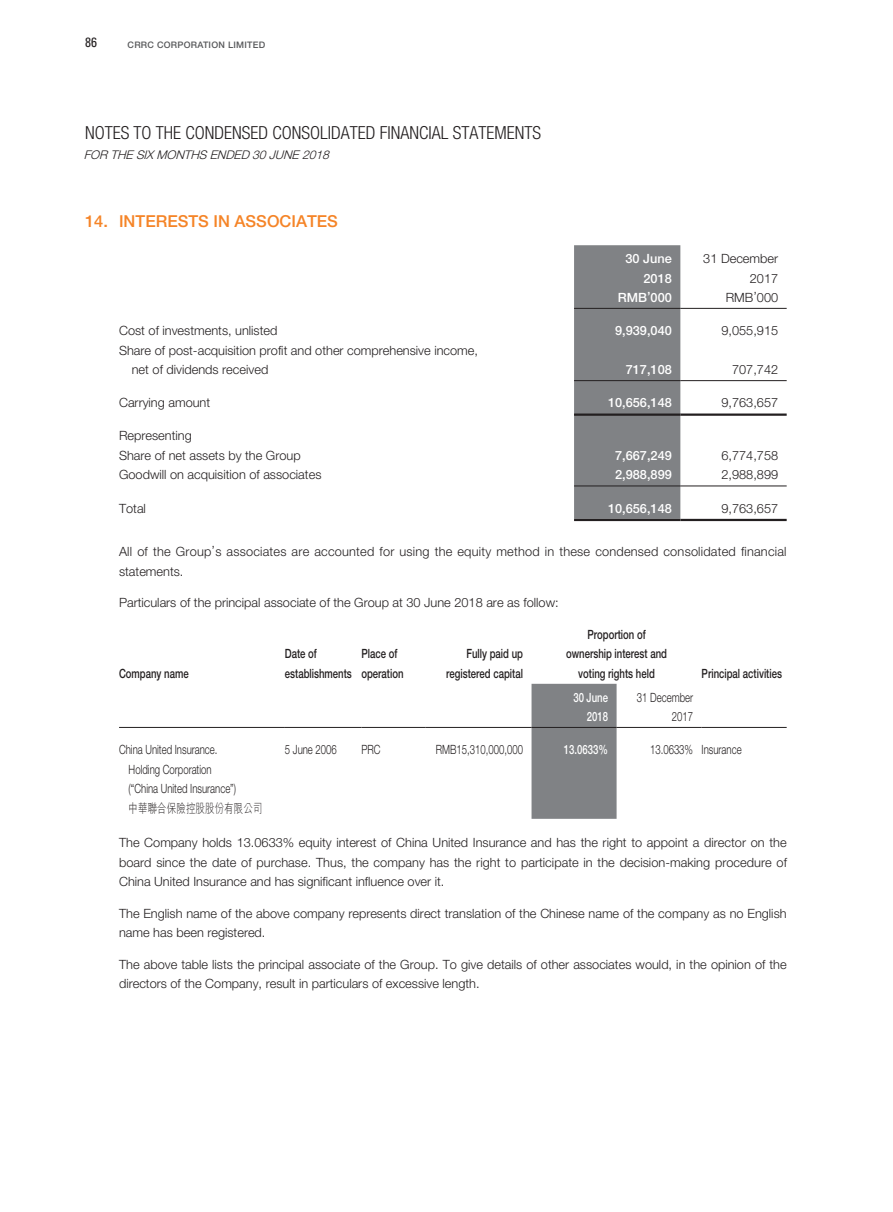
<style>
.page{position:relative;width:893px;height:1212px;background:#fff}
.page>*{position:absolute;margin:0;border:0;box-sizing:border-box;transform-origin:0 0}
.t1{font:300 condensed 18px "Helvetica Neue LT Std";color:#231f20}
._3__標題{font:500 16.5px "Helvetica Neue LT Std";color:#f58427}
.t2{font:condensed 13.5px "Univers LT Std";color:#231f20}
._1__內文{font:300 12.75px/19.5px "Helvetica Neue LT Std";color:#231f20}
._1__內文-2{font:500 12.75px "Helvetica Neue LT Std";color:#231f20;scale:.75 1}
._1__內文-3{font:300 12.75px "Helvetica Neue LT Std";color:#231f20;scale:.75 1}
._1__內文-4{font:500 12.75px "Helvetica Neue LT Std";color:#fff}
._1__內文-5{font:500 12.75px "Helvetica Neue LT Std";color:#fff;scale:.75 1}
._1__內文-6{font:300 12.75px "M Hei HK";color:#231f20;scale:.75 1}
.t3{font:italic 300 12px "Helvetica Neue LT Std";color:#231f20}
.t4{font:500 9px "Helvetica Neue LT Std";letter-spacing:.03em;color:#57585a}
</style>
<div class="page">
<div style="left:574px;top:245px;width:106px;height:274px;background:#808285"></div>
<hr style="left:574px;top:308px;width:106px;height:1px;background:#231f20">
<hr style="left:680px;top:308px;width:107px;height:1px;background:#231f20">
<hr style="left:574px;top:380px;width:106px;height:1px;background:#231f20">
<hr style="left:680px;top:380px;width:107px;height:1px;background:#231f20">
<hr style="left:574px;top:413px;width:106px;height:3px;background:#231f20">
<hr style="left:680px;top:413px;width:107px;height:3px;background:#231f20">
<hr style="left:574px;top:486px;width:106px;height:1px;background:#231f20">
<hr style="left:680px;top:486px;width:107px;height:1px;background:#231f20">
<hr style="left:574px;top:519px;width:106px;height:2px;background:#231f20">
<hr style="left:680px;top:519px;width:107px;height:2px;background:#231f20">
<div style="left:531px;top:684px;width:86px;height:135px;background:#808285"></div>
<hr style="left:119px;top:727px;width:166px;height:1px;background:#231f20">
<hr style="left:285px;top:727px;width:76px;height:1px;background:#231f20">
<hr style="left:361px;top:727px;width:64px;height:1px;background:#231f20">
<hr style="left:425px;top:727px;width:106px;height:1px;background:#231f20">
<hr style="left:531px;top:727px;width:86px;height:1px;background:#231f20">
<hr style="left:617px;top:727px;width:85px;height:1px;background:#231f20">
<hr style="left:702px;top:727px;width:85px;height:1px;background:#231f20">
<p class="t2" style="left:85px;top:34px;width:13px">86</p>
<p class="t4" style="left:128px;top:40px;width:139px">CRRC CORPORATION LIMITED</p>
<h1 class="t1" style="left:85px;top:123px;width:458px">NOTES TO THE CONDENSED CONSOLIDATED FINANCIAL STATEMENTS</h1>
<p class="t3" style="left:84px;top:147px;width:250px">FOR THE SIX MONTHS ENDED 30 JUNE 2018</p>
<p class="_3__標題" style="left:85px;top:212px;width:254px">14. INTERESTS IN ASSOCIATES</p>
<p class="_1__內文-4" style="left:626px;top:251px;width:48px">30 June</p>
<p class="_1__內文-4" style="left:643px;top:270px;width:30px">2018</p>
<p class="_1__內文" style="left:703px;top:249px;width:76px">31 December</p>
<p class="_1__內文" style="left:750px;top:268px;width:30px">2017</p>
<p class="_1__內文-4" style="left:618px;top:290px;width:56px">RMB’000</p>
<p class="_1__內文" style="left:726px;top:288px;width:54px">RMB’000</p>
<p class="_1__內文" style="left:119px;top:321px;width:160px">Cost of investments, unlisted</p>
<p class="_1__內文-4" style="left:615px;top:323px;width:58px">9,939,040</p>
<p class="_1__內文" style="left:721px;top:321px;width:58px">9,055,915</p>
<p class="_1__內文" style="left:119px;top:340px;width:360px">Share of post-acquisition profit and other comprehensive income,</p>
<p class="_1__內文" style="left:132px;top:360px;width:138px">net of dividends received</p>
<p class="_1__內文-4" style="left:626px;top:362px;width:48px">717,108</p>
<p class="_1__內文" style="left:732px;top:360px;width:48px">707,742</p>
<p class="_1__內文" style="left:119px;top:393px;width:93px">Carrying amount</p>
<p class="_1__內文-4" style="left:608px;top:395px;width:65px">10,656,148</p>
<p class="_1__內文" style="left:721px;top:393px;width:58px">9,763,657</p>
<p class="_1__內文" style="left:119px;top:426px;width:74px">Representing</p>
<p class="_1__內文" style="left:119px;top:445px;width:183px">Share of net assets by the Group</p>
<p class="_1__內文-4" style="left:615px;top:448px;width:58px">7,667,249</p>
<p class="_1__內文" style="left:721px;top:445px;width:58px">6,774,758</p>
<p class="_1__內文" style="left:119px;top:465px;width:204px">Goodwill on acquisition of associates</p>
<p class="_1__內文-4" style="left:615px;top:467px;width:58px">2,988,899</p>
<p class="_1__內文" style="left:721px;top:465px;width:58px">2,988,899</p>
<p class="_1__內文" style="left:119px;top:498px;width:28px">Total</p>
<p class="_1__內文-4" style="left:608px;top:501px;width:65px">10,656,148</p>
<p class="_1__內文" style="left:721px;top:498px;width:58px">9,763,657</p>
<p class="_1__內文" style="left:119px;top:542px;width:669px">All of the Group’s associates are accounted for using the equity method in these condensed consolidated financial statements.</p>
<p class="_1__內文" style="left:119px;top:593px;width:441px">Particulars of the principal associate of the Group at 30 June 2018 are as follow:</p>
<p class="_1__內文-2" style="left:587px;top:626px;width:79px">Proportion of</p>
<p class="_1__內文-2" style="left:285px;top:646px;width:44px">Date of</p>
<p class="_1__內文-2" style="left:361px;top:646px;width:49px">Place of</p>
<p class="_1__內文-2" style="left:466px;top:646px;width:77px">Fully paid up</p>
<p class="_1__內文-2" style="left:566px;top:646px;width:136px">ownership interest and</p>
<p class="_1__內文-2" style="left:119px;top:665px;width:94px">Company name</p>
<p class="_1__內文-2" style="left:285px;top:665px;width:91px">establishments</p>
<p class="_1__內文-2" style="left:361px;top:665px;width:58px">operation</p>
<p class="_1__內文-2" style="left:446px;top:665px;width:104px">registered capital</p>
<p class="_1__內文-2" style="left:578px;top:665px;width:104px">voting rights held</p>
<p class="_1__內文-2" style="left:702px;top:665px;width:109px">Principal activities</p>
<p class="_1__內文-5" style="left:573px;top:689px;width:48px">30 June</p>
<p class="_1__內文-3" style="left:637px;top:689px;width:76px">31 December</p>
<p class="_1__內文-5" style="left:587px;top:709px;width:30px">2018</p>
<p class="_1__內文-3" style="left:672px;top:709px;width:30px">2017</p>
<p class="_1__內文-3" style="left:119px;top:742px;width:133px">China United Insurance.</p>
<p class="_1__內文-3" style="left:285px;top:742px;width:71px">5 June 2006</p>
<p class="_1__內文-3" style="left:361px;top:742px;width:27px">PRC</p>
<p class="_1__內文-3" style="left:436px;top:742px;width:118px">RMB15,310,000,000</p>
<p class="_1__內文-5" style="left:564px;top:742px;width:60px">13.0633%</p>
<p class="_1__內文-3" style="left:650px;top:742px;width:59px">13.0633%</p>
<p class="_1__內文-3" style="left:702px;top:742px;width:55px">Insurance</p>
<p class="_1__內文-3" style="left:129px;top:761px;width:112px">Holding Corporation</p>
<p class="_1__內文-3" style="left:129px;top:781px;width:145px">(“China United Insurance”)</p>
<p class="_1__內文-6" style="left:129px;top:801px;width:180px">中華聯合保險控股股份有限公司</p>
<p class="_1__內文" style="left:119px;top:832px;width:669px;text-align:justify">The Company holds 13.0633% equity interest of China United Insurance and has the right to appoint a director on the board since the date of purchase. Thus, the company has the right to participate in the decision-making procedure of China United Insurance and has significant influence over it.</p>
<p class="_1__內文" style="left:119px;top:903px;width:669px">The English name of the above company represents direct translation of the Chinese name of the company as no English name has been registered.</p>
<p class="_1__內文" style="left:119px;top:954px;width:669px">The above table lists the principal associate of the Group. To give details of other associates would, in the opinion of the directors of the Company, result in particulars of excessive length.</p>
</div>
